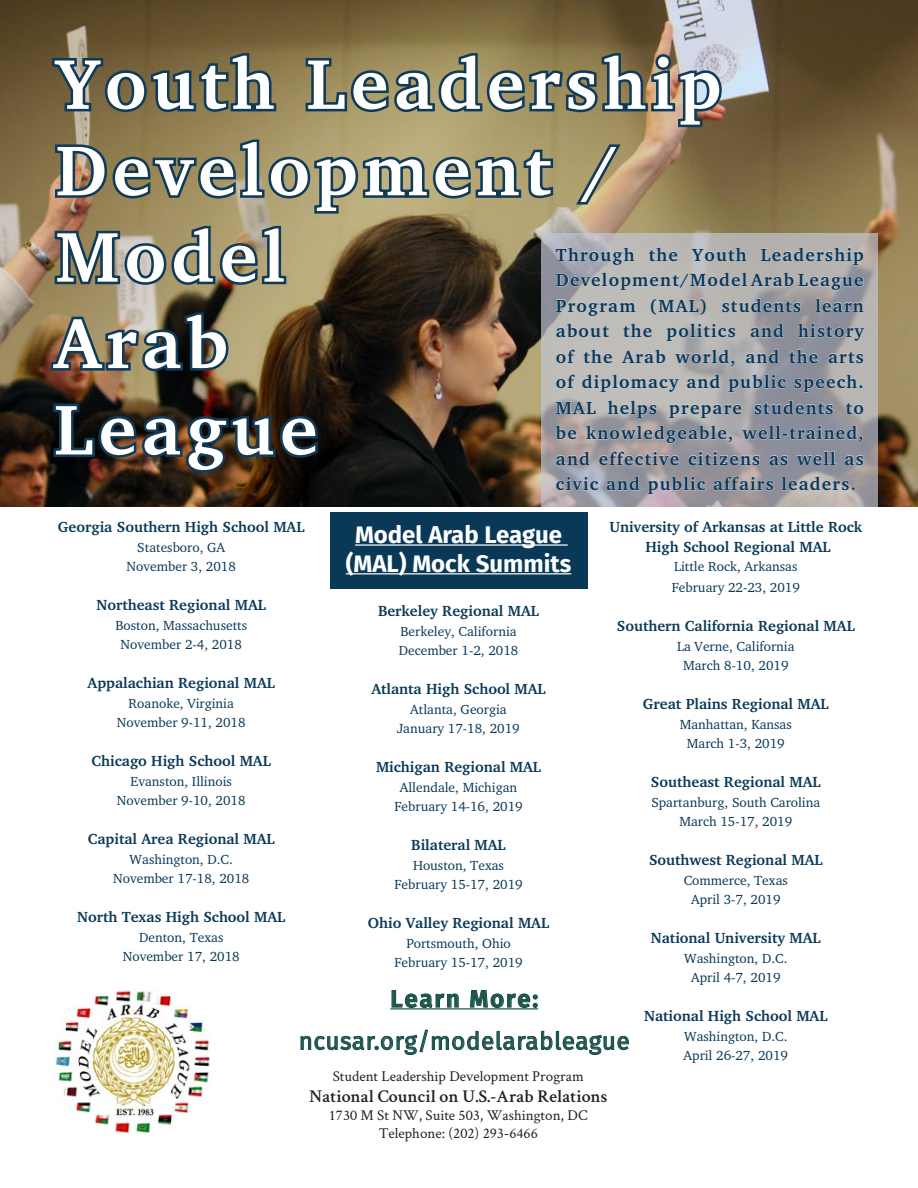
<style>
.page{position:relative;width:918px;height:1188px;background:#fff}
.page>*{position:absolute;margin:0;border:0;box-sizing:border-box;transform-origin:0 0}
.t1{font:700 72px/86.4px "Charter";letter-spacing:.075em;color:#fff}
.t2{font:24px/42.3px "Fira Sans";letter-spacing:.03em;color:#1d5944;text-align:center}
.t3{font:700 24px/28.8px "Fira Sans";color:#fff;text-align:center}
.t4{font:700 18px/25.5px "Charter";letter-spacing:.07em;color:#093957;text-align:justify}
.t5{font:600 18px "Crimson Text";color:#231f20}
.t6{font:700 15px/19.5px "Charter";color:#093957;text-align:center}
.t7{font:15px/18px "Crimson Text";color:#231f20;text-align:center}
.t8{font:13.5px/19.5px "Charter";color:#093957;text-align:center}
.s1{font-weight:600}
</style>
<div class="page">
<img style="left:0;top:0;width:918px;height:506px">
<svg style="left:50px;top:49px;width:229px;height:67px;background:#5b5d4d"></svg>
<svg style="left:303px;top:49px;width:421px;height:81px;background:#787864"></svg>
<img style="left:48px;top:308px;width:183px;height:66px">
<svg style="left:51px;top:401px;width:271px;height:74px;background:#242627"></svg>
<img style="left:55px;top:990px;width:156px;height:143px">
<hr style="left:390px;top:1008px;width:148px;height:1px;background:#1d5944">
<svg style="left:392px;top:990px;width:67px;height:18px"></svg>
<svg style="left:470px;top:990px;width:68px;height:18px"></svg>
<svg style="left:300px;top:1029px;width:329px;height:26px"></svg>
<div style="left:330px;top:512px;width:258px;height:77px;background:#093957"></div>
<hr style="left:355px;top:544px;width:213px;height:2px;background:#fff">
<hr style="left:346px;top:573px;width:225px;height:1px;background:#fff">
<svg style="left:541px;top:233px;width:337px;height:273px;background:#a8a5a8"></svg>
<svg style="left:52px;top:137px;width:812px;height:154px;background:#867f68"></svg>
<svg style="left:556px;top:299px;width:80px;height:17px"></svg>
<svg style="left:651px;top:297px;width:55px;height:18px"></svg>
<svg style="left:722px;top:298px;width:79px;height:14px"></svg>
<svg style="left:815px;top:298px;width:49px;height:14px"></svg>
<svg style="left:556px;top:323px;width:53px;height:15px"></svg>
<svg style="left:623px;top:323px;width:29px;height:15px"></svg>
<svg style="left:666px;top:323px;width:70px;height:19px"></svg>
<svg style="left:750px;top:323px;width:34px;height:15px"></svg>
<svg style="left:798px;top:323px;width:67px;height:19px"></svg>
<svg style="left:556px;top:349px;width:20px;height:14px"></svg>
<svg style="left:583px;top:348px;width:30px;height:15px"></svg>
<svg style="left:622px;top:348px;width:44px;height:15px"></svg>
<svg style="left:675px;top:349px;width:60px;height:17px"></svg>
<svg style="left:746px;top:349px;width:34px;height:14px"></svg>
<svg style="left:789px;top:348px;width:30px;height:15px"></svg>
<svg style="left:828px;top:351px;width:36px;height:12px"></svg>
<svg style="left:556px;top:374px;width:20px;height:15px"></svg>
<svg style="left:582px;top:374px;width:97px;height:19px;background:#c0bfc0"></svg>
<svg style="left:687px;top:374px;width:34px;height:15px"></svg>
<svg style="left:728px;top:374px;width:59px;height:19px"></svg>
<svg style="left:794px;top:374px;width:69px;height:19px"></svg>
<svg style="left:556px;top:399px;width:40px;height:15px"></svg>
<svg style="left:608px;top:399px;width:49px;height:19px"></svg>
<svg style="left:669px;top:404px;width:73px;height:14px"></svg>
<svg style="left:754px;top:400px;width:80px;height:14px"></svg>
<svg style="left:845px;top:402px;width:19px;height:12px"></svg>
<svg style="left:556px;top:425px;width:21px;height:15px"></svg>
<svg style="left:586px;top:425px;width:147px;height:19px;background:#a9a6ac"></svg>
<svg style="left:742px;top:425px;width:121px;height:18px;background:#9c9eaa"></svg>
<svg style="left:556px;top:451px;width:34px;height:14px"></svg>
<svg style="left:599px;top:451px;width:80px;height:14px"></svg>
<svg style="left:688px;top:451px;width:72px;height:14px"></svg>
<svg style="left:769px;top:455px;width:19px;height:10px"></svg>
<svg style="left:797px;top:451px;width:39px;height:14px"></svg>
<svg style="left:845px;top:455px;width:19px;height:10px"></svg>
<svg style="left:556px;top:476px;width:43px;height:15px"></svg>
<svg style="left:606px;top:476px;width:34px;height:15px"></svg>
<svg style="left:648px;top:476px;width:58px;height:19px"></svg>
<svg style="left:713px;top:476px;width:61px;height:15px"></svg>
<svg style="left:781px;top:476px;width:74px;height:15px"></svg>
<p class="t1" style="left:54px;top:39px;width:669px">Youth Leadership<br>Development /<br>Model<br>Arab<br>League</p>
<p class="t4" style="left:556px;top:241px;width:309px">Through the Youth Leadership Development/Model Arab League Program (MAL) students learn about the politics and history of the Arab world, and the arts of diplomacy and public speech.<br>MAL helps prepare students to be knowledgeable, well-trained, and effective citizens as well as civic and public affairs leaders.</p>
<p class="t6" style="left:609px;top:517px;width:254px">University of Arkansas at Little Rock<br>High School Regional MAL</p>
<p class="t8" style="left:672px;top:556px;width:130px;line-height:21px;text-align:left">Little Rock, Arkansas<br>February 22-23, 2019</p>
<p class="t6" style="left:617px;top:616px;width:239px">Southern California Regional MAL</p>
<p class="t8" style="left:677px;top:636px;width:119px">La Verne, California<br>March 8-10, 2019</p>
<p class="t6" style="left:643px;top:694px;width:187px">Great Plains Regional MAL</p>
<p class="t8" style="left:680px;top:714px;width:114px">Manhattan, Kansas<br>March 1-3, 2019</p>
<p class="t6" style="left:651px;top:772px;width:171px">Southeast Regional MAL</p>
<p class="t8" style="left:651px;top:792px;width:170px">Spartanburg, South Carolina<br>March 15-17, 2019</p>
<p class="t6" style="left:649px;top:850px;width:175px">Southwest Regional MAL</p>
<p class="t8" style="left:684px;top:870px;width:106px">Commerce, Texas<br>April 3-7, 2019</p>
<p class="t6" style="left:651px;top:928px;width:171px">National University MAL</p>
<p class="t8" style="left:684px;top:948px;width:105px">Washington, D.C.<br>April 4-7, 2019</p>
<p class="t6" style="left:644px;top:1006px;width:185px">National High School MAL</p>
<p class="t8" style="left:684px;top:1026px;width:106px;text-align:left">Washington, D.C.<br>April 26-27, 2019</p>
<p class="t6" style="left:58px;top:517px;width:248px">Georgia Southern High School MAL</p>
<p class="t8" style="left:127px;top:537px;width:111px">Statesboro, GA<br>November 3, 2018</p>
<p class="t6" style="left:97px;top:595px;width:171px">Northeast Regional MAL</p>
<p class="t8" style="left:115px;top:615px;width:133px">Boston, Massachusetts<br>November 2-4, 2018</p>
<p class="t6" style="left:88px;top:673px;width:189px">Appalachian Regional MAL</p>
<p class="t8" style="left:117px;top:693px;width:130px">Roanoke, Virginia<br>November 9-11, 2018</p>
<p class="t6" style="left:92px;top:751px;width:181px">Chicago High School MAL</p>
<p class="t8" style="left:117px;top:771px;width:130px">Evanston, Illinois<br>November 9-10, 2018</p>
<p class="t6" style="left:88px;top:829px;width:188px">Capital Area Regional MAL</p>
<p class="t8" style="left:113px;top:849px;width:138px">Washington, D.C.<br>November 17-18, 2018</p>
<p class="t6" style="left:77px;top:907px;width:210px">North Texas High School MAL</p>
<p class="t8" style="left:123px;top:927px;width:118px">Denton, Texas<br>November 17, 2018</p>
<p class="t2" style="left:299px;top:977px;width:332px"><span class="s1">Learn More: </span>ncusar.org/modelarableague</p>
<p class="t7" style="left:333px;top:1067px;width:253px">Student Leadership Development Program</p>
<p class="t5" style="left:309px;top:1084px;width:300px">National Council on U.S.-Arab Relations</p>
<p class="t7" style="left:329px;top:1106px;width:260px">1730 M St NW, Suite 503, Washington, DC<br>Telephone: (202) 293-6466</p>
<p class="t3" style="left:346px;top:519px;width:227px">Model Arab League (MAL) Mock Summits</p>
<p class="t6" style="left:378px;top:601px;width:162px">Berkeley Regional MAL</p>
<p class="t8" style="left:399px;top:621px;width:121px;text-align:left">Berkeley, California<br>December 1-2, 2018</p>
<p class="t6" style="left:371px;top:679px;width:176px">Atlanta High School MAL</p>
<p class="t8" style="left:397px;top:699px;width:124px">Atlanta, Georgia<br>January 17-18, 2019</p>
<p class="t6" style="left:376px;top:757px;width:167px">Michigan Regional MAL</p>
<p class="t8" style="left:394px;top:777px;width:130px">Allendale, Michigan<br>February 14-16, 2019</p>
<p class="t6" style="left:411px;top:835px;width:96px">Bilateral MAL</p>
<p class="t8" style="left:394px;top:855px;width:130px">Houston, Texas<br>February 15-17, 2019</p>
<p class="t6" style="left:368px;top:913px;width:183px">Ohio Valley Regional MAL</p>
<p class="t8" style="left:394px;top:933px;width:130px">Portsmouth, Ohio<br>February 15-17, 2019</p>
</div>
